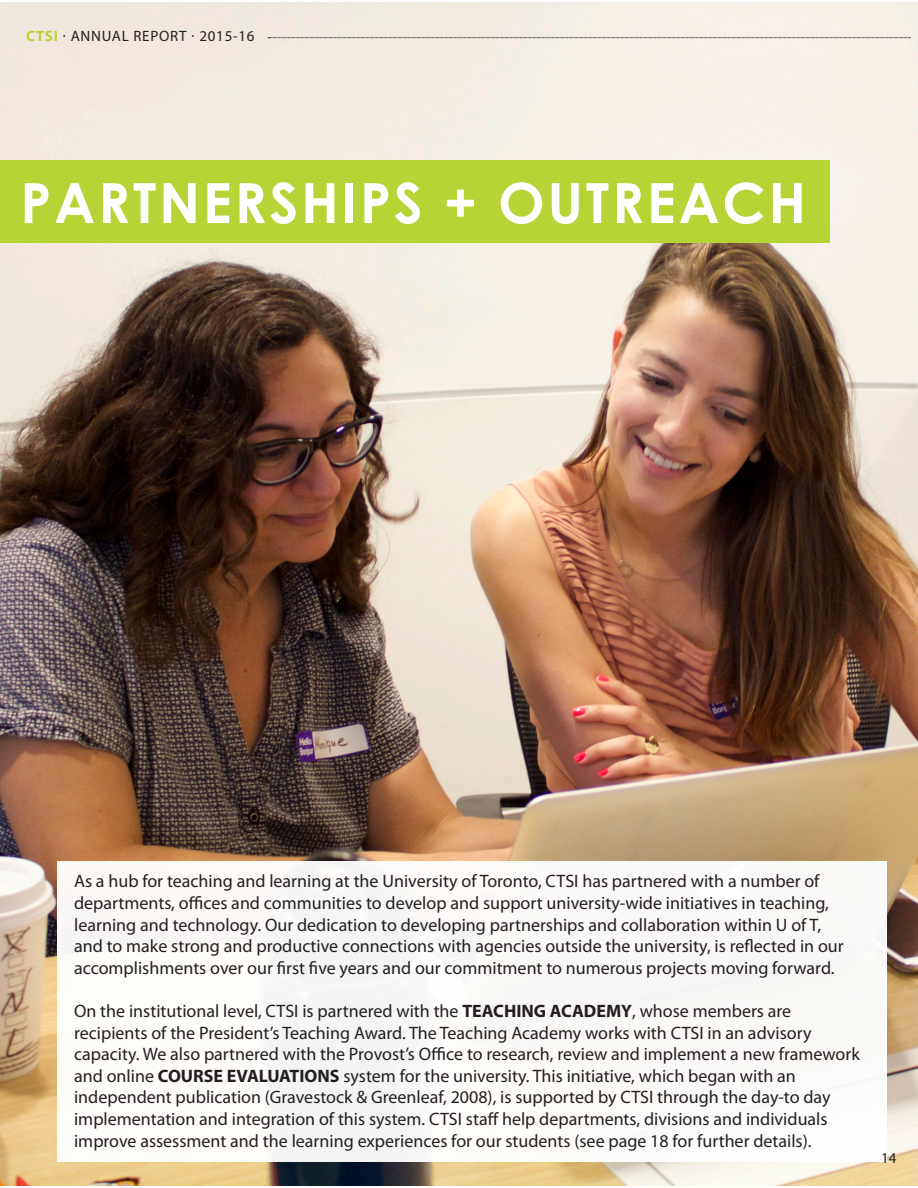
<style>
.page{position:relative;width:918px;height:1188px;background:#fff}
.page>*{position:absolute;margin:0;border:0;box-sizing:border-box;transform-origin:0 0}
.t1{font:700 55.5px "Century Gothic";letter-spacing:.05em;color:#fff}
.t2{font:18px/21.6px "Myriad Pro";color:#231f20}
.t3{font:15px "Myriad Pro";letter-spacing:.05em;color:#231f20}
.s1{font-weight:700;color:#b7d436}
.s2{font-weight:700}
</style>
<div class="page">
<img style="left:0;top:2px;width:918px;height:1184px">
<div style="left:0;top:160px;width:829px;height:83px;background:#b7d436"></div>
<div style="left:57px;top:862px;width:829px;height:300px;background:#fbf9f7"></div>
<svg style="left:268px;top:37px;width:642px;height:1px"></svg>
<p class="t3" style="left:26px;top:27px;width:230px"><span class="s1">CTSI</span> · ANNUAL REPORT · 2015-16</p>
<p class="t1" style="left:20px;top:168px;width:787px">PARTNERSHIPS + OUTREACH</p>
<p class="t2" style="left:74px;top:870px;width:771px">As a hub for teaching and learning at the University of Toronto, CTSI has partnered with a number of departments, offices and communities to develop and support university-wide initiatives in teaching, learning and technology. Our dedication to developing partnerships and collaboration within U of T, and to make strong and productive connections with agencies outside the university, is reflected in our accomplishments over our first five years and our commitment to numerous projects moving forward.</p>
<p class="t2" style="left:74px;top:1000px;width:787px">On the institutional level, CTSI is partnered with the <span class="s2">TEACHING ACADEMY</span>, whose members are recipients of the President’s Teaching Award. The Teaching Academy works with CTSI in an advisory capacity. We also partnered with the Provost’s Office to research, review and implement a new framework and online <span class="s2">COURSE EVALUATIONS</span> system for the university. This initiative, which began with an independent publication (Gravestock &amp; Greenleaf, 2008), is supported by CTSI through the day-to day implementation and integration of this system. CTSI staff help departments, divisions and individuals improve assessment and the learning experiences for our students (see page 18 for further details).</p>
<p class="t3" style="left:875px;top:1148px;width:17px">14</p>
<p class="t3" style="left:881px;top:1148px;width:17px">14</p>
</div>
